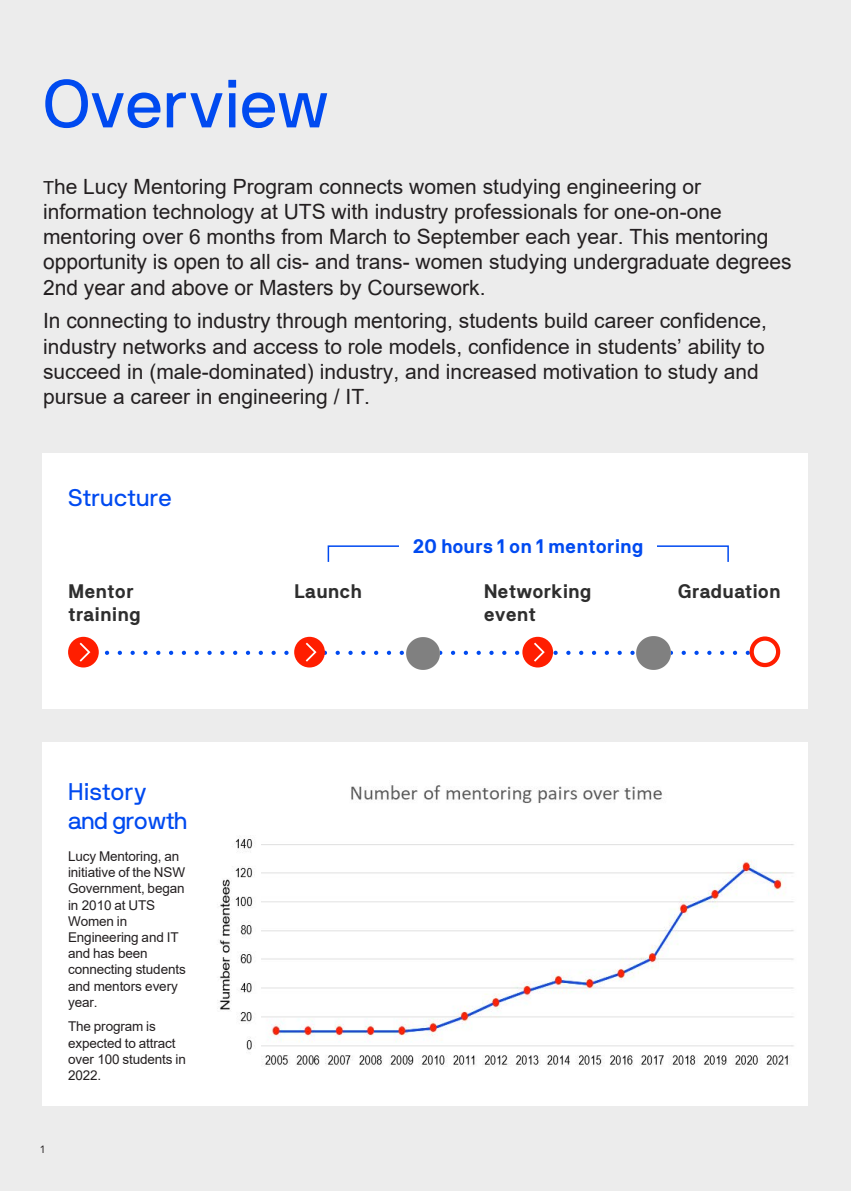
<style>
.page{position:relative;width:851px;height:1191px;background:#fff}
.page>*{position:absolute;margin:0;border:0;box-sizing:border-box;transform-origin:0 0}
.t1{font:67.5px "NB International Pro";letter-spacing:-.03em;color:#004af0}
.t2{font:24px/28.8px "NB International Pro";letter-spacing:-.025em;color:#004af0}
.t3{font:24px "NB International Pro";letter-spacing:-.005em;color:#004af0}
.t4{font:21px/25.2px "Arial";color:#231f20}
.t5{font:700 19.5px/23.4px "NB Akademie Std";color:#2e2e2e}
.t6{font:700 19.5px "NB Akademie Std";color:#004af0}
.t7{font:13.5px/16.2px "Arial";letter-spacing:-.01em;color:#231f20}
.t8{font:13.5px/16.2px "Arial";letter-spacing:-.01em;color:#231f20}
.t9{font:10.5px "NB Akademie Std";color:#231f20}
.s1{font-size:18px}
.s2{font-style:inherit}
</style>
<div class="page">
<div style="left:0;top:0;width:850px;height:1191px;background:#ececec"></div>
<div style="left:43px;top:453px;width:765px;height:255px;background:#fff"></div>
<div style="left:43px;top:742px;width:765px;height:364px;background:#fff"></div>
<svg style="left:751px;top:638px;width:27px;height:27px"></svg>
<div style="left:749px;top:636px;width:31px;height:31px;border:4px solid #ff1e00;border-radius:50%"></div>
<div style="left:70px;top:639px;width:27px;height:26px;background:#ff1e00;border-radius:50%"></div>
<div style="left:68px;top:637px;width:31px;height:30px;border:4px solid #ff1e00;border-radius:50%"></div>
<div style="left:296px;top:639px;width:27px;height:26px;background:#ff1e00;border-radius:50%"></div>
<div style="left:294px;top:637px;width:31px;height:30px;border:4px solid #ff1e00;border-radius:50%"></div>
<div style="left:524px;top:639px;width:27px;height:26px;background:#ff1e00;border-radius:50%"></div>
<div style="left:522px;top:637px;width:31px;height:30px;border:4px solid #ff1e00;border-radius:50%"></div>
<svg style="left:80px;top:642px;width:679px;height:19px"></svg>
<img style="left:351px;top:785px;width:311px;height:18px">
<img style="left:218px;top:838px;width:576px;height:229px">
<img style="left:407px;top:637px;width:32px;height:32px">
<img style="left:636px;top:636px;width:34px;height:33px">
<h1 class="t1" style="left:43px;top:66px;width:288px">Overview</h1>
<p class="t4" style="left:43px;top:174px;width:750px"><span class="s1">T</span><span class="s2">he Lucy Mentoring Program connects w</span>omen studying engineering or information technology at UTS <span class="s2">with</span> industry professionals for one-on-one mentoring over 6 months from March to September each year. This mentoring opportunity is open to all <span class="s2">cis- and trans- women st</span>udying undergraduate degrees 2nd year and above or Masters by Coursework.</p>
<p class="t4" style="left:43px;top:309px;width:725px">In connecting to industry through mentoring, students build career confidence, industry networks and access to role models<span class="s2">,</span> confidence in students’ ability to succeed in (male-dominated) industry, and increased motivation to study and pursue a career in engineering / IT.</p>
<p class="t3" style="left:68px;top:484px;width:105px">Structure</p>
<p class="t6" style="left:412px;top:535px;width:232px">20 hours 1 on 1 mentoring</p>
<p class="t5" style="left:294px;top:579px;width:69px">Launch</p>
<p class="t5" style="left:677px;top:579px;width:104px">Graduation</p>
<p class="t5" style="left:68px;top:579px;width:74px">Mentor training</p>
<p class="t5" style="left:483px;top:579px;width:109px">Networking event</p>
<p class="t2" style="left:68px;top:777px;width:121px">History and growth</p>
<p class="t7" style="left:68px;top:848px;width:118px">Lucy Mentoring, an initiative of the NSW<br>Government, began in 2010 at UTS</p>
<p class="t8" style="left:68px;top:912px;width:112px">Women in<br>Engineering and IT</p>
<p class="t7" style="left:68px;top:945px;width:81px">and has been</p>
<p class="t8" style="left:68px;top:961px;width:119px">connecting students and mentors <span class="s2">every year</span>.</p>
<p class="t7" style="left:68px;top:1018px;width:119px">The program is expected to attract over 100 students in<br>2022.</p>
<p class="t9" style="left:40px;top:1142px;width:6px">1</p>
</div>
